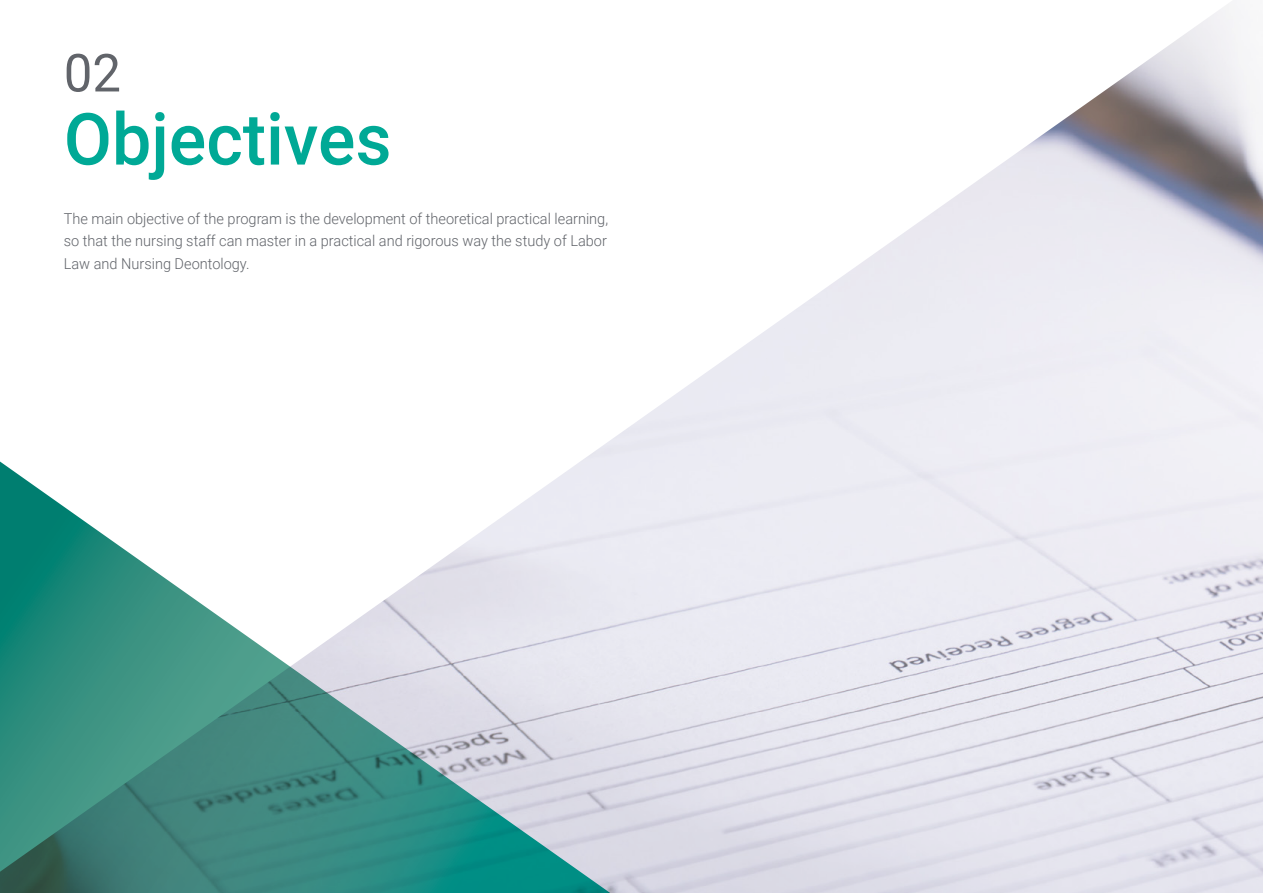
<style>
.page{position:relative;width:1263px;height:893px;background:#fff}
.page>*{position:absolute;margin:0;border:0;box-sizing:border-box;transform-origin:0 0}
.t1{font:500 72px "Roboto";color:#00a996}
.t2{font:52.5px "Roboto";color:#61646a}
.t3{font:300 15px/22.5px "Roboto";color:#61646a;text-align:justify}
</style>
<div class="page">
<img style="left:603px;top:4px;width:660px;height:889px">
<svg style="left:0;top:446px;width:640px;height:447px"></svg>
<h2 class="t2" style="left:64px;top:36px;width:59px">02</h2>
<h1 class="t1" style="left:64px;top:89px;width:329px">Objectives</h1>
<p class="t3" style="left:64px;top:207px;width:546px">The main objective of the program is the development of theoretical practical learning, so that the nursing staff can master in a practical and rigorous way the study of Labor Law and Nursing Deontology.</p>
</div>
